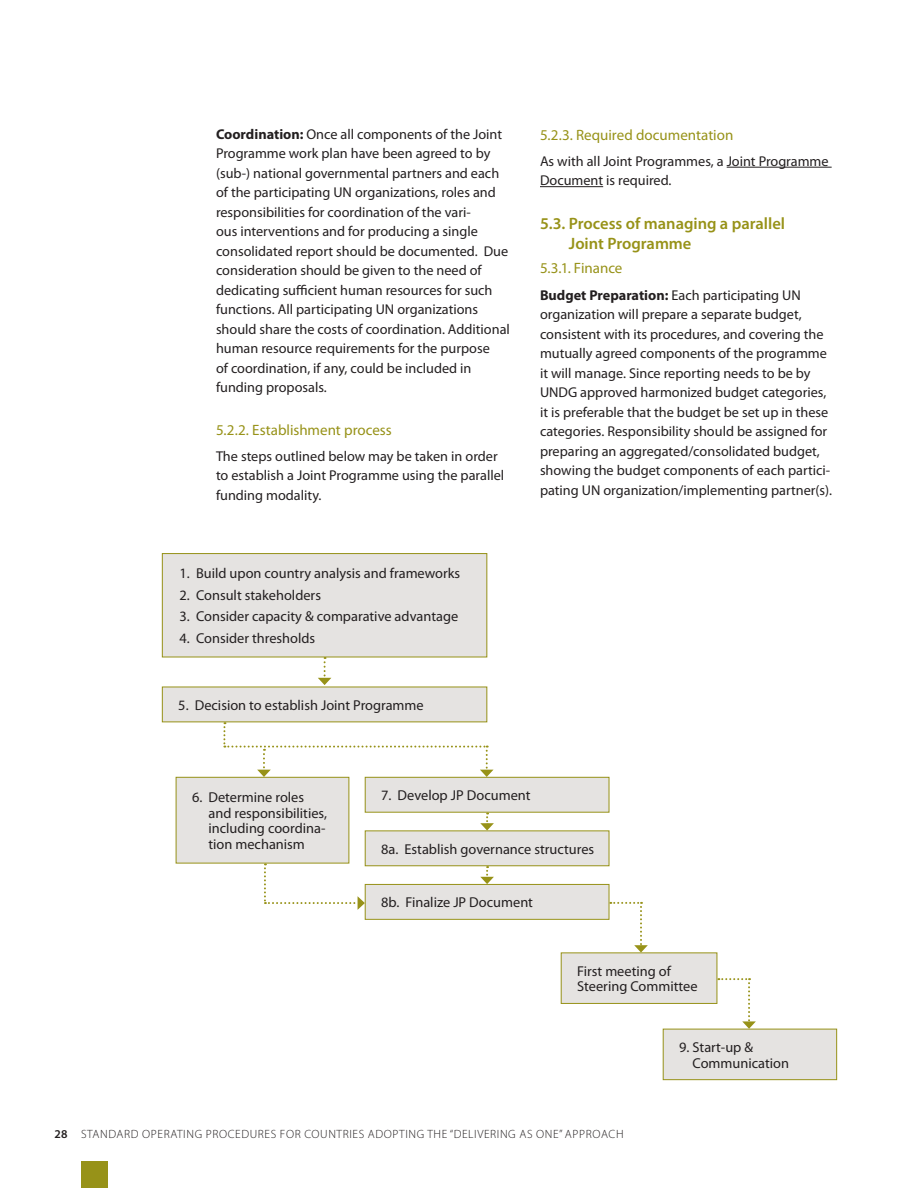
<style>
.page{position:relative;width:918px;height:1188px;background:#fff}
.page>*{position:absolute;margin:0;border:0;box-sizing:border-box;transform-origin:0 0}
.Level_2-lime{font:600 16.5px/19.5px "Myriad Pro";color:#979218}
.Level_3-lime{font:15px "Myriad Pro";color:#979218}
.Level_3_after_Level{font:15px "Myriad Pro";letter-spacing:-.005em;color:#979218}
.Figure_text{font:14.4px/15.6px "Myriad Pro";color:#231f20}
.Body{font:14.25px/19.5px "Myriad Pro";color:#231f20}
.t1{font:300 12px "Myriad Pro";letter-spacing:.05em;color:#231f20}
.s1{font-weight:700}
.s2{font-weight:600}
</style>
<div class="page">
<div style="left:81px;top:1161px;width:27px;height:27px;background:#979218"></div>
<hr style="left:727px;top:167px;width:105px;height:1px;background:#231f20">
<hr style="left:540px;top:186px;width:63px;height:1px;background:#231f20">
<div style="left:162px;top:554px;width:325px;height:103px;background:#e5e3e1"></div>
<div style="left:162px;top:553px;width:325px;height:104px;border:1px solid #979218"></div>
<div style="left:162px;top:687px;width:325px;height:35px;background:#e5e3e1"></div>
<div style="left:176px;top:777px;width:173px;height:86px;background:#e5e3e1"></div>
<div style="left:176px;top:777px;width:173px;height:86px;border:1px solid #979218"></div>
<div style="left:365px;top:777px;width:244px;height:35px;background:#e5e3e1"></div>
<div style="left:365px;top:777px;width:244px;height:36px;border:1px solid #979218"></div>
<div style="left:365px;top:831px;width:244px;height:35px;background:#e5e3e1"></div>
<div style="left:365px;top:831px;width:244px;height:35px;border:1px solid #979218"></div>
<div style="left:365px;top:884px;width:244px;height:35px;background:#e5e3e1"></div>
<div style="left:365px;top:884px;width:244px;height:36px;border:1px solid #979218"></div>
<div style="left:561px;top:953px;width:156px;height:50px;background:#e5e3e1"></div>
<div style="left:561px;top:953px;width:156px;height:51px;border:1px solid #979218"></div>
<div style="left:663px;top:1029px;width:174px;height:51px;background:#e5e3e1"></div>
<div style="left:663px;top:1029px;width:174px;height:51px;border:1px solid #979218"></div>
<svg style="left:318px;top:657px;width:13px;height:28px"></svg>
<svg style="left:264px;top:863px;width:101px;height:47px"></svg>
<svg style="left:480px;top:813px;width:14px;height:18px"></svg>
<svg style="left:480px;top:866px;width:14px;height:18px"></svg>
<svg style="left:223px;top:722px;width:271px;height:55px"></svg>
<svg style="left:610px;top:902px;width:38px;height:51px"></svg>
<svg style="left:718px;top:978px;width:38px;height:51px"></svg>
<p class="Body" style="left:216px;top:124px;width:295px"><span class="s1">Coordination:</span> Once all components of the Joint Programme work plan have been agreed to by (sub-) national governmental partners and each of the participating UN organizations, roles and responsibilities for coordination of the vari-<br>ous interventions and for producing a single consolidated report should be documented. Due consideration should be given to the need of dedicating sufficient human resources for such functions. All participating UN organizations should share the costs of coordination. Additional human resource requirements for the purpose<br>of coordination, if any, could be included in funding proposals.</p>
<p class="Level_3-lime" style="left:216px;top:420px;width:177px">5.2.2. Establishment process</p>
<p class="Body" style="left:216px;top:446px;width:290px">The steps outlined below may be taken in order to establish a Joint Programme using the parallel funding modality.</p>
<p class="Figure_text" style="left:180px;top:566px;width:282px">1. Build upon country analysis and frameworks</p>
<p class="Figure_text" style="left:180px;top:587px;width:143px">2. Consult stakeholders</p>
<p class="Figure_text" style="left:180px;top:609px;width:280px">3. Consider capacity &amp; comparative advantage</p>
<p class="Figure_text" style="left:180px;top:630px;width:137px">4. Consider thresholds</p>
<p class="Figure_text" style="left:178px;top:697px;width:247px">5. Decision to establish Joint Programme</p>
<p class="Level_3-lime" style="left:540px;top:125px;width:195px">5.2.3. Required documentation</p>
<p class="Body" style="left:540px;top:151px;width:290px">As with all Joint Programmes, a Joint Programme<br>Document is required.</p>
<p class="Level_2-lime" style="left:569px;top:214px;width:218px;text-indent:-29px">5.3. Process of managing a parallel<br>Joint Programme</p>
<p class="Level_3_after_Level" style="left:540px;top:259px;width:84px">5.3.1. Finance</p>
<p class="Body" style="left:540px;top:285px;width:294px"><span class="s1">Budget Preparation:</span> Each participating UN organization will prepare a separate budget, consistent with its procedures, and covering the mutually agreed components of the programme it will manage. Since reporting needs to be by UNDG approved harmonized budget categories, it is preferable that the budget be set up in these categories. Responsibility should be assigned for preparing an aggregated/consolidated budget, showing the budget components of each partici&shy;pating UN organization/implementing partner(s).</p>
<p class="Figure_text" style="left:208px;top:789px;width:120px;text-indent:-16px">6. Determine roles and responsibilities, including coordina&shy;tion mechanism</p>
<p class="Figure_text" style="left:381px;top:787px;width:151px">7. Develop JP Document</p>
<p class="Figure_text" style="left:381px;top:841px;width:215px">8a. Establish governance structures</p>
<p class="Figure_text" style="left:381px;top:894px;width:153px">8b. Finalize JP Document</p>
<p class="Figure_text" style="left:577px;top:963px;width:122px">First meeting of<br>Steering Committee</p>
<p class="Figure_text" style="left:693px;top:1039px;width:98px;text-indent:-13px">9. Start-up &amp;<br>Communication</p>
<p class="t1" style="left:54px;top:1127px;width:571px"><span class="s2">28</span> STANDARD OPERATING PROCEDURES FOR COUNTRIES ADOPTING THE “DELIVERING AS ONE” APPROACH</p>
</div>
